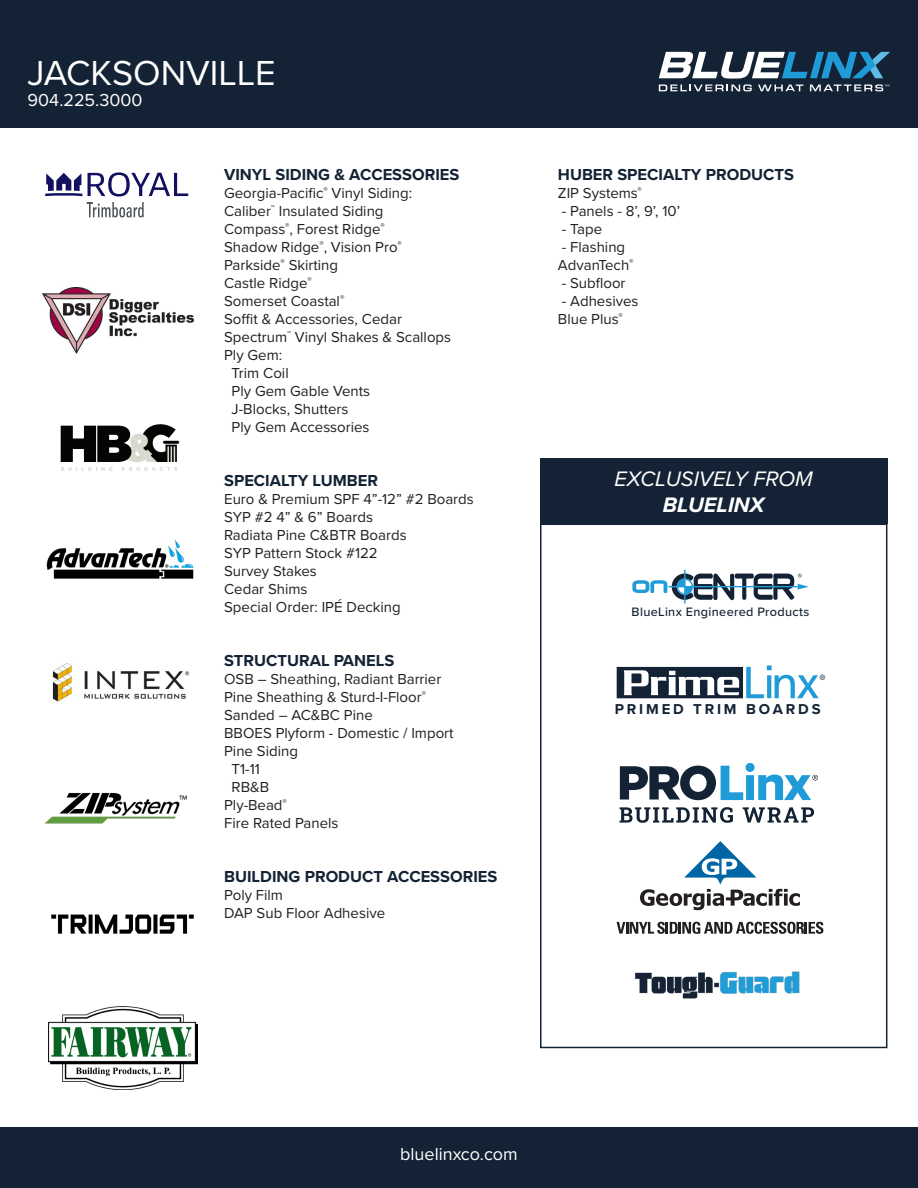
<style>
.page{position:relative;width:918px;height:1188px;background:#fff}
.page>*{position:absolute;margin:0;border:0;box-sizing:border-box;transform-origin:0 0}
.t1{font:51.6px "Proxima Nova Extrabld";color:#1f9bd7}
.t2{font:36px "Proxima Nova";color:#fff}
.t3{font:italic 21.75px/26.1px "Proxima Nova";color:#fff;text-align:center}
.t4{font:18px "Proxima Nova";color:#fff}
.t5{font:700 16.5px "Proxima Nova";color:#132234}
.text{font:15px "Proxima Nova";color:#231f20}
.t6{font:700 14.85px "Proxima Nova";letter-spacing:.19em;color:#132234}
.t7{font:500 12.6px "Proxima Nova";letter-spacing:.025em;color:#132234}
.s1{font-weight:700}
</style>
<div class="page">
<div style="left:0;top:0;width:918px;height:127px;background:#132234"></div>
<div style="left:0;top:1128px;width:918px;height:60px;background:#132234"></div>
<svg style="left:659px;top:52px;width:231px;height:39px"></svg>
<svg style="left:45px;top:172px;width:143px;height:45px"></svg>
<img style="left:46px;top:539px;width:148px;height:40px">
<img style="left:44px;top:792px;width:143px;height:32px">
<img style="left:51px;top:914px;width:143px;height:20px">
<img style="left:48px;top:1007px;width:149px;height:83px">
<svg style="left:632px;top:570px;width:177px;height:34px"></svg>
<svg style="left:617px;top:665px;width:208px;height:33px"></svg>
<svg style="left:812px;top:775px;width:6px;height:6px"></svg>
<svg style="left:620px;top:766px;width:96px;height:34px"></svg>
<svg style="left:620px;top:807px;width:113px;height:16px"></svg>
<svg style="left:743px;top:807px;width:71px;height:16px"></svg>
<svg style="left:640px;top:841px;width:160px;height:69px"></svg>
<svg style="left:617px;top:922px;width:206px;height:12px"></svg>
<img style="left:635px;top:971px;width:165px;height:28px">
<div style="left:540px;top:524px;width:347px;height:524px;border:2px solid #132234"></div>
<div style="left:540px;top:458px;width:347px;height:66px;background:#132234"></div>
<hr style="left:163px;top:441px;width:16px;height:3px;background:#040503">
<svg style="left:61px;top:424px;width:116px;height:47px"></svg>
<img style="left:43px;top:288px;width:151px;height:65px">
<img style="left:52px;top:663px;width:138px;height:39px">
<h2 class="t2" style="left:28px;top:46px;width:250px">JACKSONVILLE</h2>
<p class="t4" style="left:28px;top:87px;width:116px">904.225.3000</p>
<p class="t5" style="left:224px;top:162px;width:237px">VINYL SIDING &amp; ACCESSORIES</p>
<p class="text" style="left:224px;top:182px;width:190px">Georgia-Pacific<sup>®</sup> Vinyl Siding:</p>
<p class="text" style="left:224px;top:200px;width:161px">Caliber<sup>™</sup> Insulated Siding</p>
<p class="text" style="left:224px;top:218px;width:162px">Compass<sup>®</sup>, Forest Ridge<sup>®</sup></p>
<p class="text" style="left:224px;top:236px;width:179px">Shadow Ridge<sup>®</sup>, Vision Pro<sup>®</sup></p>
<p class="text" style="left:224px;top:254px;width:116px">Parkside<sup>®</sup> Skirting</p>
<p class="text" style="left:224px;top:272px;width:89px">Castle Ridge<sup>®</sup></p>
<p class="text" style="left:224px;top:290px;width:122px">Somerset Coastal<sup>®</sup></p>
<p class="text" style="left:224px;top:308px;width:179px">Soffit &amp; Accessories, Cedar</p>
<p class="text" style="left:224px;top:326px;width:229px">Spectrum<sup>™</sup> Vinyl Shakes &amp; Scallops</p>
<p class="text" style="left:224px;top:344px;width:60px">Ply Gem:</p>
<p class="text" style="left:232px;top:362px;width:59px">Trim Coil</p>
<p class="text" style="left:232px;top:380px;width:140px">Ply Gem Gable Vents</p>
<p class="text" style="left:232px;top:398px;width:118px">J-Blocks, Shutters</p>
<p class="text" style="left:232px;top:416px;width:139px">Ply Gem Accessories</p>
<p class="t5" style="left:224px;top:468px;width:155px">SPECIALTY LUMBER</p>
<p class="text" style="left:224px;top:488px;width:251px">Euro &amp; Premium SPF 4”-12” #2 Boards</p>
<p class="text" style="left:224px;top:506px;width:150px">SYP #2 4” &amp; 6” Boards</p>
<p class="text" style="left:224px;top:524px;width:184px">Radiata Pine C&amp;BTR Boards</p>
<p class="text" style="left:224px;top:542px;width:155px">SYP Pattern Stock #122</p>
<p class="text" style="left:224px;top:560px;width:94px">Survey Stakes</p>
<p class="text" style="left:224px;top:578px;width:85px">Cedar Shims</p>
<p class="text" style="left:224px;top:596px;width:178px">Special Order: IPÉ Decking</p>
<p class="t5" style="left:224px;top:648px;width:172px">STRUCTURAL PANELS</p>
<p class="text" style="left:224px;top:668px;width:219px">OSB – Sheathing, Radiant Barrier</p>
<p class="text" style="left:224px;top:686px;width:203px">Pine Sheathing &amp; Sturd-I-Floor<sup>®</sup></p>
<p class="text" style="left:224px;top:704px;width:150px">Sanded – AC&amp;BC Pine</p>
<p class="text" style="left:224px;top:722px;width:231px">BBOES Plyform - Domestic / Import</p>
<p class="text" style="left:224px;top:740px;width:75px">Pine Siding</p>
<p class="text" style="left:232px;top:758px;width:30px">T1-11</p>
<p class="text" style="left:232px;top:776px;width:39px">RB&amp;B</p>
<p class="text" style="left:224px;top:794px;width:64px">Ply-Bead<sup>®</sup></p>
<p class="text" style="left:224px;top:812px;width:116px">Fire Rated Panels</p>
<p class="t5" style="left:224px;top:864px;width:275px">BUILDING PRODUCT ACCESSORIES</p>
<p class="text" style="left:224px;top:884px;width:60px">Poly Film</p>
<p class="text" style="left:224px;top:902px;width:163px">DAP Sub Floor Adhesive</p>
<p class="t5" style="left:558px;top:162px;width:237px">HUBER SPECIALTY PRODUCTS</p>
<p class="text" style="left:558px;top:182px;width:86px">ZIP Systems<sup>®</sup></p>
<p class="text" style="left:562px;top:200px;width:120px">- Panels - 8’, 9’, 10’</p>
<p class="text" style="left:562px;top:218px;width:42px">- Tape</p>
<p class="text" style="left:562px;top:236px;width:65px">- Flashing</p>
<p class="text" style="left:558px;top:254px;width:77px">AdvanTech<sup>®</sup></p>
<p class="text" style="left:562px;top:272px;width:65px">- Subfloor</p>
<p class="text" style="left:562px;top:290px;width:78px">- Adhesives</p>
<p class="text" style="left:558px;top:308px;width:66px">Blue Plus<sup>®</sup></p>
<p class="t3" style="left:614px;top:465px;width:200px">EXCLUSIVELY FROM<br><span class="s1">BLUELINX</span></p>
<p class="t7" style="left:632px;top:602px;width:179px">BlueLinx Engineered Products</p>
<p class="t6" style="left:615px;top:698px;width:207px">PRIMED TRIM BOARDS</p>
<p class="t1" style="left:717px;top:744px;width:95px">Linx</p>
<p class="t4" style="left:400px;top:1140px;width:119px">bluelinxco.com</p>
</div>
